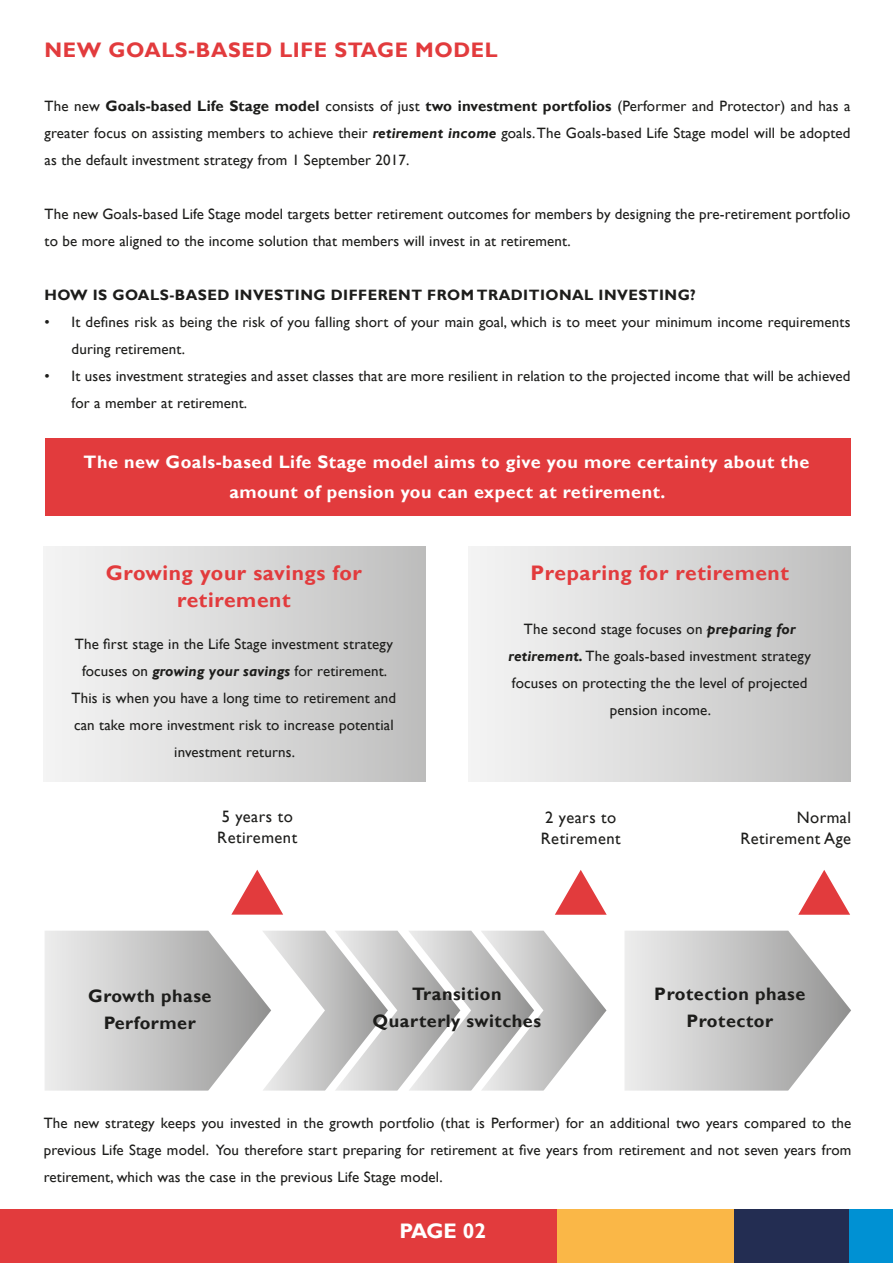
<style>
.page{position:relative;width:893px;height:1263px;background:#fff}
.page>*{position:absolute;margin:0;border:0;box-sizing:border-box;transform-origin:0 0}
.t1{font:700 21px/27px "Gill Sans";letter-spacing:.03em;color:#e23b3d;text-align:center}
.t2{font:700 21px "Gill Sans";letter-spacing:-.02em;color:#fff}
.t3{font:700 18px/30px "Gill Sans";letter-spacing:.03em;color:#fff;text-align:center}
.t4{font:700 18px "Gill Sans";letter-spacing:.03em;color:#1d1d1b}
.t5{font:16.5px/21px "Gill Sans";letter-spacing:.03em;color:#1d1d1b;text-align:right}
.t6{font:15px/27px "Gill Sans";letter-spacing:.01em;color:#1d1d1b}
.t7{font:700 15px "Gill Sans";letter-spacing:.03em;color:#1d1d1b}
.s1{font-weight:700}
.s2{font-weight:700;font-style:italic}
</style>
<div class="page">
<div style="left:792px;top:1209px;width:101px;height:54px;background:#0091d3"></div>
<div style="left:0;top:1209px;width:600px;height:54px;background:#e23b3d"></div>
<div style="left:557px;top:1209px;width:178px;height:54px;background:#fab747"></div>
<div style="left:734px;top:1209px;width:115px;height:54px;background:#232d52"></div>
<div style="left:45px;top:438px;width:805px;height:78px;background:#e23b3d"></div>
<svg style="left:45px;top:931px;width:561px;height:159px"></svg>
<svg style="left:625px;top:931px;width:226px;height:159px;background:#cfcfcf"></svg>
<div style="left:44px;top:546px;width:381px;height:236px;background:linear-gradient(to right,#f5f5f5,#bfbfbf)"></div>
<div style="left:469px;top:546px;width:381px;height:236px;background:linear-gradient(to right,#f5f5f5,#bfbfbf)"></div>
<svg style="left:231px;top:870px;width:52px;height:45px"></svg>
<svg style="left:555px;top:870px;width:52px;height:45px"></svg>
<svg style="left:798px;top:870px;width:52px;height:45px"></svg>
<p class="t1" style="left:45px;top:37px;width:455px">NEW GOALS-BASED LIFE STAGE MODEL</p>
<p class="t6" style="left:45px;top:93px;width:807px;text-align:justify">The new <span class="s1">Goals-based Life Stage model</span> consists of just <span class="s1">two investment portfolios</span> (Performer and Protector) and has a greater focus on assisting members to achieve their <span class="s2">retirement income</span> goals. The Goals-based Life Stage model will be adopted as the default investment strategy from 1 September 2017.</p>
<p class="t6" style="left:45px;top:201px;width:807px">The new Goals-based Life Stage model targets better retirement outcomes for members by designing the pre-retirement portfolio to be more aligned to the income solution that members will invest in at retirement.</p>
<p class="t7" style="left:45px;top:286px;width:653px">HOW IS GOALS-BASED INVESTING DIFFERENT FROM TRADITIONAL INVESTING?</p>
<p class="t6" style="left:72px;top:309px;width:780px;text-indent:-27px">• It defines risk as being the risk of you falling short of your main goal, which is to meet your minimum income requirements during retirement.</p>
<p class="t6" style="left:72px;top:363px;width:780px;text-indent:-27px">• It uses investment strategies and asset classes that are more resilient in relation to the projected income that will be achieved for a member at retirement.</p>
<p class="t3" style="left:84px;top:447px;width:727px">The new Goals-based Life Stage model aims to give you more certainty about the amount of pension you can expect at retirement.</p>
<p class="t1" style="left:106px;top:560px;width:258px">Growing your savings for retirement</p>
<p class="t6" style="left:72px;top:630px;width:326px;text-align:center">The first stage in the Life Stage investment strategy focuses on <span class="s2">growing your savings</span> for retirement.<br>This is when you have a long time to retirement and can take more investment risk to increase potential investment returns.</p>
<p class="t5" style="left:222px;top:807px;width:73px">5 years to</p>
<p class="t5" style="left:217px;top:828px;width:81px">Retirement</p>
<p class="t1" style="left:530px;top:560px;width:260px">Preparing for retirement</p>
<p class="t6" style="left:509px;top:615px;width:304px;text-align:center">The second stage focuses on <span class="s2">preparing for retirement.</span> The goals-based investment strategy focuses on protecting the the level of projected pension income.</p>
<p class="t5" style="left:545px;top:807px;width:73px">2 years to</p>
<p class="t5" style="left:541px;top:828px;width:81px">Retirement</p>
<p class="t5" style="left:740px;top:807px;width:112px">Normal<br>Retirement Age</p>
<p class="t4" style="left:88px;top:985px;width:125px">Growth phase</p>
<p class="t4" style="left:104px;top:1012px;width:94px">Performer</p>
<p class="t4" style="left:412px;top:983px;width:91px">Transition</p>
<p class="t4" style="left:373px;top:1010px;width:170px">Quarterly switches</p>
<p class="t4" style="left:654px;top:983px;width:153px">Protection phase</p>
<p class="t4" style="left:686px;top:1010px;width:88px">Protector</p>
<p class="t6" style="left:44px;top:1109px;width:809px;text-align:justify">The new strategy keeps you invested in the growth portfolio (that is Performer) for an additional two years compared to the previous Life Stage model. You therefore start preparing for retirement at five years from retirement and not seven years from retirement, which was the case in the previous Life Stage model.</p>
<p class="t2" style="left:400px;top:1218px;width:88px">PAGE 02</p>
</div>
